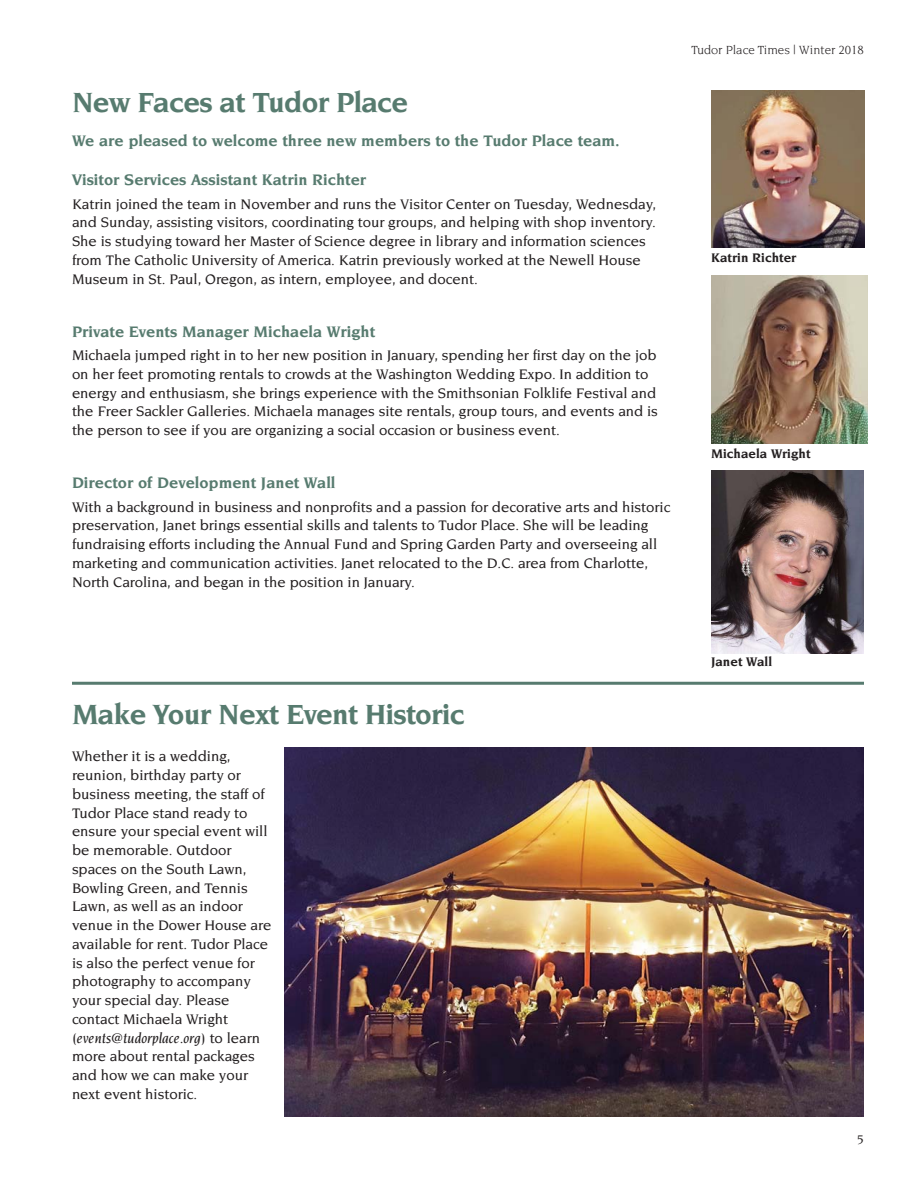
<style>
.page{position:relative;width:918px;height:1188px;background:#fff}
.page>*{position:absolute;margin:0;border:0;box-sizing:border-box;transform-origin:0 0}
.t1{font:700 30px "Novarese Std";letter-spacing:-.025em;color:#577b6f}
.t2{font:700 16.5px "Novarese Std";color:#577b6f}
.t3{font:500 15px/18.8px "Novarese";color:#231f20}
.t4{font:700 13.5px "Novarese Std";color:#231f20}
.t5{font:500 13.5px "Novarese";color:#231f20}
.t6{font:12.75px "Novarese";color:#231f20}
.s1{font-style:italic}
</style>
<div class="page">
<img style="left:711px;top:91px;width:153px;height:156px">
<img style="left:711px;top:275px;width:157px;height:169px">
<hr style="left:72px;top:682px;width:792px;height:3px;background:#577b6f">
<img style="left:711px;top:471px;width:153px;height:183px">
<img style="left:285px;top:747px;width:579px;height:369px">
<h1 class="t1" style="left:72px;top:90px;width:338px">New Faces at Tudor Place</h1>
<p class="t2" style="left:72px;top:134px;width:549px">We are pleased to welcome three new members to the Tudor Place team.</p>
<p class="t2" style="left:72px;top:173px;width:296px">Visitor Services Assistant Katrin Richter</p>
<p class="t3" style="left:72px;top:195px;width:586px">Katrin joined the team in November and runs the Visitor Center on Tuesday, Wednesday, and Sunday, assisting visitors, coordinating tour groups, and helping with shop inventory.<br>She is studying toward her Master of Science degree in library and information sciences from The Catholic University of America. Katrin previously worked at the Newell House Museum in St. Paul, Oregon, as intern, employee, and docent.</p>
<p class="t2" style="left:72px;top:325px;width:305px">Private Events Manager Michaela Wright</p>
<p class="t3" style="left:72px;top:347px;width:587px">Michaela jumped right in to her new position in January, spending her first day on the job on her feet promoting rentals to crowds at the Washington Wedding Expo. In addition to energy and enthusiasm, she brings experience with the Smithsonian Folklife Festival and the Freer Sackler Galleries. Michaela manages site rentals, group tours, and events and is the person to see if you are organizing a social occasion or business event.</p>
<p class="t2" style="left:72px;top:476px;width:265px">Director of Development Janet Wall</p>
<p class="t3" style="left:72px;top:498px;width:600px">With a background in business and nonprofits and a passion for decorative arts and historic preservation, Janet brings essential skills and talents to Tudor Place. She will be leading fundraising efforts including the Annual Fund and Spring Garden Party and overseeing all marketing and communication activities. Janet relocated to the D.C. area from Charlotte, North Carolina, and began in the position in January.</p>
<p class="t6" style="left:691px;top:44px;width:174px">Tudor Place Times | Winter 2018</p>
<p class="t4" style="left:711px;top:252px;width:87px">Katrin Richter</p>
<p class="t4" style="left:711px;top:449px;width:101px">Michaela Wright</p>
<h1 class="t1" style="left:72px;top:702px;width:394px">Make Your Next Event Historic</h1>
<p class="t3" style="left:72px;top:748px;width:201px">Whether it is a wedding, reunion, birthday party or business meeting, the staff of<br>Tudor Place stand ready to ensure your special event will be memorable. Outdoor spaces on the South Lawn,<br>Bowling Green, and Tennis<br>Lawn, as well as an indoor venue in the Dower House are available for rent. Tudor Place is also the perfect venue for photography to accompany your special day. Please contact Michaela Wright (<span class="s1">events@tudorplace.org</span>) to learn more about rental packages and how we can make your next event historic.</p>
<p class="t4" style="left:711px;top:656px;width:63px">Janet Wall</p>
<p class="t5" style="left:857px;top:1134px;width:8px">5</p>
</div>
